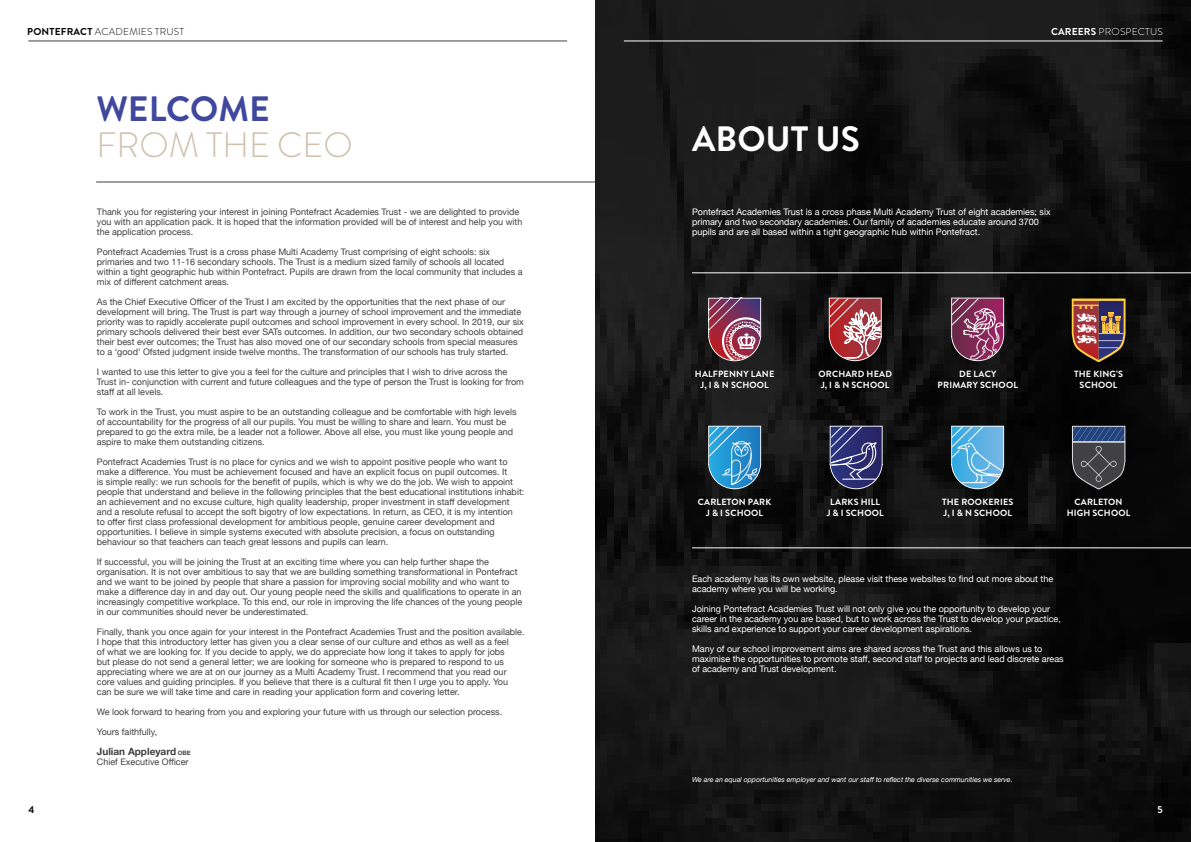
<style>
.page{position:relative;width:1191px;height:842px;background:#fff}
.page>*{position:absolute;margin:0;border:0;box-sizing:border-box;transform-origin:0 0}
.t1{font:300 35.2px "Brandon Grotesque";color:#cec1ad}
.t2{font:700 35.2px "Brandon Grotesque";color:#40489e}
.t3{font:700 35.2px "Brandon Grotesque";color:#fff}
.t4{font:300 10px "Brandon Grotesque";letter-spacing:.02em;color:#000}
.t5{font:700 10px "Helvetica Neue";color:#414042}
.t6{font:300 10px "Brandon Grotesque";letter-spacing:.02em;color:#fff}
.t7{font:700 10px "Brandon Grotesque";color:#000}
.t8{font:700 10px "Brandon Grotesque";color:#fff}
.t9{font:9px/10px "Helvetica Neue";color:#414042}
.t10{font:9px/10px "Helvetica Neue";color:#fff}
.t11{font:700 9px/10.8px "Brandon Grotesque";letter-spacing:.02em;color:#fff;text-align:center}
.t12{font:italic 7px "Helvetica Neue";color:#fff}
.s1{font-weight:700}
.s2{font-size:6px}
</style>
<div class="page">
<hr style="left:28px;top:41px;width:539px;height:1px;background:#414042">
<hr style="left:96px;top:181px;width:500px;height:1px;background:#414042">
<img style="left:595px;top:0;width:596px;height:842px">
<hr style="left:624px;top:41px;width:538px;height:1px;background:#fff">
<hr style="left:692px;top:272px;width:499px;height:1px;background:#fff">
<hr style="left:692px;top:547px;width:499px;height:1px;background:#fff">
<svg style="left:1071px;top:298px;width:54px;height:64px;background:#855b53"></svg>
<svg style="left:1071px;top:426px;width:54px;height:63px;background:#444a58"></svg>
<svg style="left:828px;top:379px;width:55px;height:111px;background:#2e2f4b"></svg>
<hr style="left:842px;top:479px;width:36px;height:1px;background:#fff">
<svg style="left:828px;top:251px;width:54px;height:111px;background:#6c3f42"></svg>
<svg style="left:950px;top:379px;width:55px;height:111px;background:#3f657a"></svg>
<svg style="left:950px;top:251px;width:55px;height:111px;background:#5e3b4d"></svg>
<svg style="left:706px;top:251px;width:56px;height:349px;background:#353945"></svg>
<p class="t4" style="left:27px;top:25px;width:158px"><span class="s1">PONTEFRACT</span> ACADEMIES TRUST</p>
<h1 class="t2" style="left:96px;top:85px;width:175px">WELCOME</h1>
<h1 class="t1" style="left:96px;top:121px;width:258px">FROM THE CEO</h1>
<h1 class="t3" style="left:692px;top:115px;width:169px">ABOUT US</h1>
<p class="t6" style="left:1051px;top:25px;width:113px"><span class="s1">CAREERS</span> PROSPECTUS</p>
<p class="t7" style="left:28px;top:802px;width:7px">4</p>
<p class="t9" style="left:97px;top:207px;width:427px">Thank you for registering your interest in joining Pontefract Academies Trust - we are delighted to provide you with an application pack. It is hoped that the information provided will be of interest and help you with the application process.</p>
<p class="t9" style="left:97px;top:247px;width:427px">Pontefract Academies Trust is a cross phase Multi Academy Trust comprising of eight schools: six primaries and two 11-16 secondary schools. The Trust is a medium sized family of schools all located within a tight geographic hub within Pontefract. Pupils are drawn from the local community that includes a mix of different catchment areas.</p>
<p class="t9" style="left:97px;top:297px;width:428px">As the Chief Executive Officer of the Trust I am excited by the opportunities that the next phase of our development will bring. The Trust is part way through a journey of school improvement and the immediate priority was to rapidly accelerate pupil outcomes and school improvement in every school. In 2019, our six primary schools delivered their best ever SATs outcomes. In addition, our two secondary schools obtained their best ever outcomes; the Trust has also moved one of our secondary schools from special measures to a ‘good’ Ofsted judgment inside twelve months. The transformation of our schools has truly started.</p>
<p class="t9" style="left:97px;top:367px;width:428px">I wanted to use this letter to give you a feel for the culture and principles that I wish to drive across the<br>Trust in- conjunction with current and future colleagues and the type of person the Trust is looking for from staff at all levels.</p>
<p class="t9" style="left:97px;top:407px;width:421px">To work in the Trust, you must aspire to be an outstanding colleague and be comfortable with high levels of accountability for the progress of all our pupils. You must be willing to share and learn. You must be prepared to go the extra mile, be a leader not a follower. Above all else, you must like young people and aspire to make them outstanding citizens.</p>
<p class="t9" style="left:97px;top:457px;width:429px">Pontefract Academies Trust is no place for cynics and we wish to appoint positive people who want to make a difference. You must be achievement focused and have an explicit focus on pupil outcomes. It<br>is simple really: we run schools for the benefit of pupils, which is why we do the job. We wish to appoint people that understand and believe in the following principles that the best educational institutions inhabit: an achievement and no excuse culture, high quality leadership, proper investment in staff development and a resolute refusal to accept the soft bigotry of low expectations. In return, as CEO, it is my intention<br>to offer first class professional development for ambitious people, genuine career development and opportunities. I believe in simple systems executed with absolute precision, a focus on outstanding behaviour so that teachers can teach great lessons and pupils can learn.</p>
<p class="t9" style="left:97px;top:557px;width:427px">If successful, you will be joining the Trust at an exciting time where you can help further shape the organisation. It is not over ambitious to say that we are building something transformational in Pontefract and we want to be joined by people that share a passion for improving social mobility and who want to make a difference day in and day out. Our young people need the skills and qualifications to operate in an increasingly competitive workplace. To this end, our role in improving the life chances of the young people in our communities should never be underestimated.</p>
<p class="t9" style="left:97px;top:627px;width:429px">Finally, thank you once again for your interest in the Pontefract Academies Trust and the position available.<br>I hope that this introductory letter has given you a clear sense of our culture and ethos as well as a feel<br>of what we are looking for. If you decide to apply, we do appreciate how long it takes to apply for jobs<br>but please do not send a general letter; we are looking for someone who is prepared to respond to us appreciating where we are at on our journey as a Multi Academy Trust. I recommend that you read our core values and guiding principles. If you believe that there is a cultural fit then I urge you to apply. You can be sure we will take time and care in reading your application form and covering letter.</p>
<p class="t9" style="left:97px;top:707px;width:407px">We look forward to hearing from you and exploring your future with us through our selection process.</p>
<p class="t9" style="left:97px;top:727px;width:62px">Yours faithfully,</p>
<p class="t5" style="left:97px;top:743px;width:95px">Julian Appleyard <span class="s2">OBE</span></p>
<p class="t9" style="left:97px;top:757px;width:93px">Chief Executive Officer</p>
<p class="t10" style="left:692px;top:207px;width:360px">Pontefract Academies Trust is a cross phase Multi Academy Trust of eight academies; six primary and two secondary academies. Our family of academies educate around 3700 pupils and are all based within a tight geographic hub within Pontefract.</p>
<p class="t11" style="left:695px;top:369px;width:81px">HALFPENNY LANE<br>J, I &amp; N SCHOOL</p>
<p class="t11" style="left:818px;top:369px;width:75px;text-align:left">ORCHARD HEAD<br>J, I &amp; N SCHOOL</p>
<p class="t11" style="left:937px;top:369px;width:82px">DE LACY<br>PRIMARY SCHOOL</p>
<p class="t11" style="left:1074px;top:369px;width:50px">THE KING’S<br>SCHOOL</p>
<p class="t11" style="left:698px;top:497px;width:75px">CARLETON PARK<br>J &amp; I SCHOOL</p>
<p class="t11" style="left:826px;top:497px;width:58px">LARKS HILL<br>J &amp; I SCHOOL</p>
<p class="t11" style="left:942px;top:497px;width:73px;text-align:left">THE ROOKERIES<br>J, I &amp; N SCHOOL</p>
<p class="t11" style="left:1066px;top:497px;width:65px">CARLETON<br>HIGH SCHOOL</p>
<p class="t10" style="left:692px;top:574px;width:363px">Each academy has its own website, please visit these websites to find out more about the academy where you will be working.</p>
<p class="t10" style="left:692px;top:604px;width:370px">Joining Pontefract Academies Trust will not only give you the opportunity to develop your career in the academy you are based, but to work across the Trust to develop your practice, skills and experience to support your career development aspirations.</p>
<p class="t10" style="left:692px;top:644px;width:373px">Many of our school improvement aims are shared across the Trust and this allows us to maximise the opportunities to promote staff, second staff to projects and lead discrete areas of academy and Trust development.</p>
<p class="t12" style="left:692px;top:774px;width:322px">We are an equal opportunities employer and want our staff to reflect the diverse communities we serve.</p>
<p class="t8" style="left:1157px;top:802px;width:7px">5</p>
</div>
